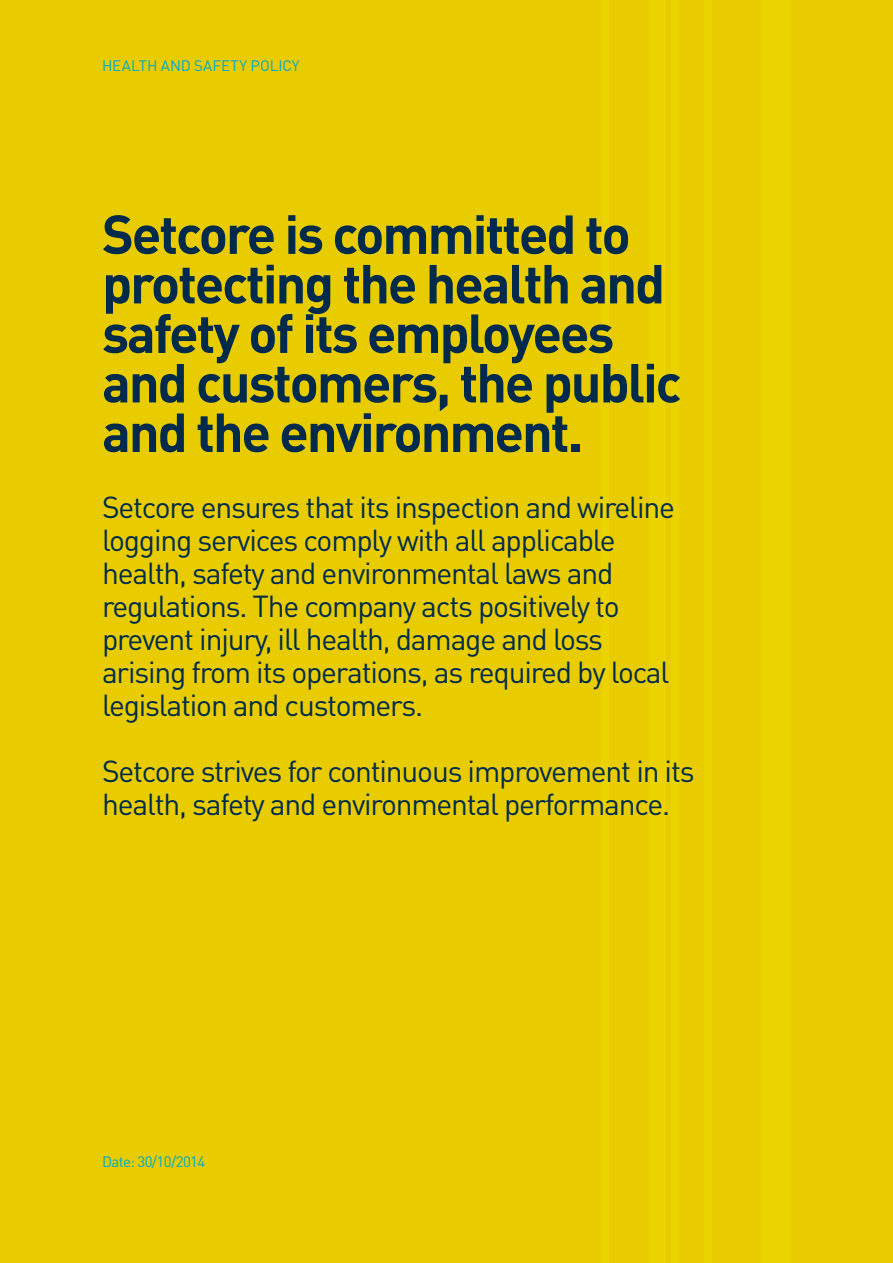
<style>
.page{position:relative;width:893px;height:1263px;background:#e8cc00}
.page>*{position:absolute;margin:0;border:0;box-sizing:border-box;transform-origin:0 0}
.t1{font:700 54px/49.5px "DINOT";letter-spacing:-.04em;color:#002a4c}
.t2{font:30px/33px "DINOT";letter-spacing:-.04em;color:#002a4c}
.t3{font:15px "DINOT";letter-spacing:-.01em;color:#00aacd}
.t4{font:15px "DINOT";letter-spacing:-.04em;color:#00aacd}
</style>
<div class="page">
<div style="left:601px;top:0;width:7px;height:1263px;background:#ead300"></div>
<div style="left:671px;top:0;width:7px;height:1263px;background:#ead300"></div>
<div style="left:705px;top:0;width:7px;height:1263px;background:#ead300"></div>
<div style="left:650px;top:0;width:16px;height:1263px;background:#ead300"></div>
<div style="left:761px;top:0;width:29px;height:1263px;background:#ead300"></div>
<p class="t3" style="left:102px;top:55px;width:199px">HEALTH AND SAFETY POLICY</p>
<h1 class="t1" style="left:102px;top:207px;width:581px">Setcore is committed to protecting the health and safety of its employees and customers, the public and the environment.</h1>
<p class="t2" style="left:102px;top:489px;width:574px">Setcore ensures that its inspection and wireline logging services comply with all applicable health, safety and environmental laws and regulations. The company acts positively to prevent injury, ill health, damage and loss arising from its operations, as required by local legislation and customers.</p>
<p class="t2" style="left:102px;top:753px;width:594px">Setcore strives for continuous improvement in its health, safety and environmental performance.</p>
<p class="t4" style="left:102px;top:1151px;width:105px">Date: 30/10/2014</p>
</div>
